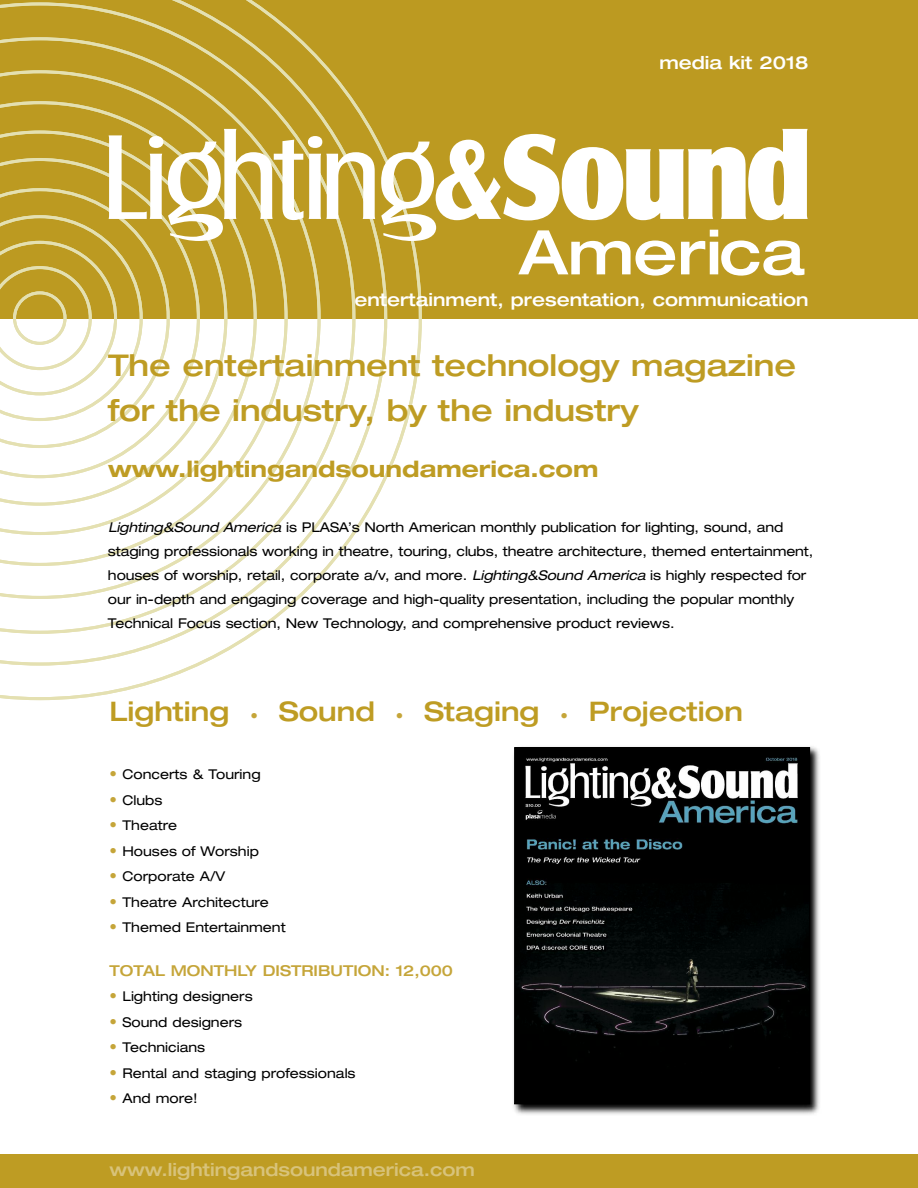
<style>
.page{position:relative;width:918px;height:1188px;background:#fff}
.page>*{position:absolute;margin:0;border:0;box-sizing:border-box;transform-origin:0 0}
.t1{font:125.25px "Castle T";letter-spacing:-.055em;color:#fff;scale:.9 1}
.t2{font:500 expanded 61.5px "Helvetica Neue";color:#fff}
.t3{font:500 expanded 30px/45px "Helvetica Neue";color:#be9c23}
.t4{font:500 expanded 27px "Helvetica Neue";color:#be9c23}
.t5{font:700 expanded 22.5px "Helvetica Neue";color:#be9c23}
.t6{font:500 expanded 18px "Helvetica Neue";color:#fff}
.t7{font:500 expanded 18px "Helvetica Neue";color:#d8c37b}
.t8{font:500 expanded 15px "Helvetica Neue";color:#c5a539}
.t9{font:expanded 13.5px/24px "Helvetica Neue";letter-spacing:-.005em;color:#000}
.s1{font-weight:700}
.s2{font-family:"Castle T Ultr"}
.s3{font-style:italic}
.s4{font-size:15px;color:#c5a539}
</style>
<div class="page">
<div style="left:0;top:1154px;width:918px;height:34px;background:#be9c23"></div>
<div style="left:0;top:0;width:918px;height:319px;background:#bc9a21"></div>
<svg style="left:0;top:0;width:422px;height:700px"></svg>
<div style="left:13px;top:291px;width:54px;height:54px;border:3px solid #e4e0b1;border-radius:50%"></div>
<img style="left:513px;top:746px;width:307px;height:369px">
<img style="left:516px;top:749px;width:292px;height:353px">
<div style="left:514px;top:747px;width:296px;height:357px;border:1px solid #000"></div>
<h3 class="t6" style="left:660px;top:56px;width:150px">media kit 2018</h3>
<h1 class="t1" style="left:101px;top:102px;width:792px">Lighting<span class="s1">&amp;</span><span class="s2">Sound</span></h1>
<h2 class="t2" style="left:519px;top:230px;width:287px">America</h2>
<h3 class="t6" style="left:355px;top:293px;width:455px">entertainment, presentation, communication</h3>
<h3 class="t3" style="left:108px;top:346px;width:690px">The entertainment technology magazine for the industry, by the industry</h3>
<h3 class="t5" style="left:108px;top:461px;width:492px">www.lightingandsoundamerica.com</h3>
<p class="t9" style="left:108px;top:517px;width:707px"><span class="s3">Lighting&amp;Sound America</span> is PLASA’s North American monthly publication for lighting, sound, and staging professionals working in theatre, touring, clubs, theatre architecture, themed entertainment, houses of worship, retail, corporate a/v, and more. <span class="s3">Lighting&amp;Sound America</span> is highly respected for our in-depth and engaging coverage and high-quality presentation, including the popular monthly Technical Focus section, New Technology, and comprehensive product reviews.</p>
<h3 class="t4" style="left:109px;top:702px;width:635px">Lighting <span class="s4">•</span> Sound <span class="s4">•</span> Staging <span class="s4">•</span> Projection</h3>
<p class="t9" style="left:109px;top:764px;width:153px"><span class="s4">•</span> Concerts &amp; Touring</p>
<p class="t9" style="left:109px;top:789px;width:55px"><span class="s4">•</span> Clubs</p>
<p class="t9" style="left:109px;top:815px;width:69px"><span class="s4">•</span> Theatre</p>
<p class="t9" style="left:109px;top:840px;width:151px"><span class="s4">•</span> Houses of Worship</p>
<p class="t9" style="left:109px;top:866px;width:117px"><span class="s4">•</span> Corporate A/V</p>
<p class="t9" style="left:109px;top:891px;width:161px"><span class="s4">•</span> Theatre Architecture</p>
<p class="t9" style="left:109px;top:917px;width:178px"><span class="s4">•</span> Themed Entertainment</p>
<p class="t8" style="left:109px;top:965px;width:345px">TOTAL MONTHLY DISTRIBUTION: 12,000</p>
<p class="t9" style="left:109px;top:986px;width:145px"><span class="s4">•</span> Lighting designers</p>
<p class="t9" style="left:109px;top:1011px;width:134px"><span class="s4">•</span> Sound designers</p>
<p class="t9" style="left:109px;top:1037px;width:97px"><span class="s4">•</span> Technicians</p>
<p class="t9" style="left:109px;top:1062px;width:248px"><span class="s4">•</span> Rental and staging professionals</p>
<p class="t9" style="left:109px;top:1088px;width:90px"><span class="s4">•</span> And more!</p>
<h3 class="t7" style="left:110px;top:1163px;width:367px">www.lightingandsoundamerica.com</h3>
</div>
